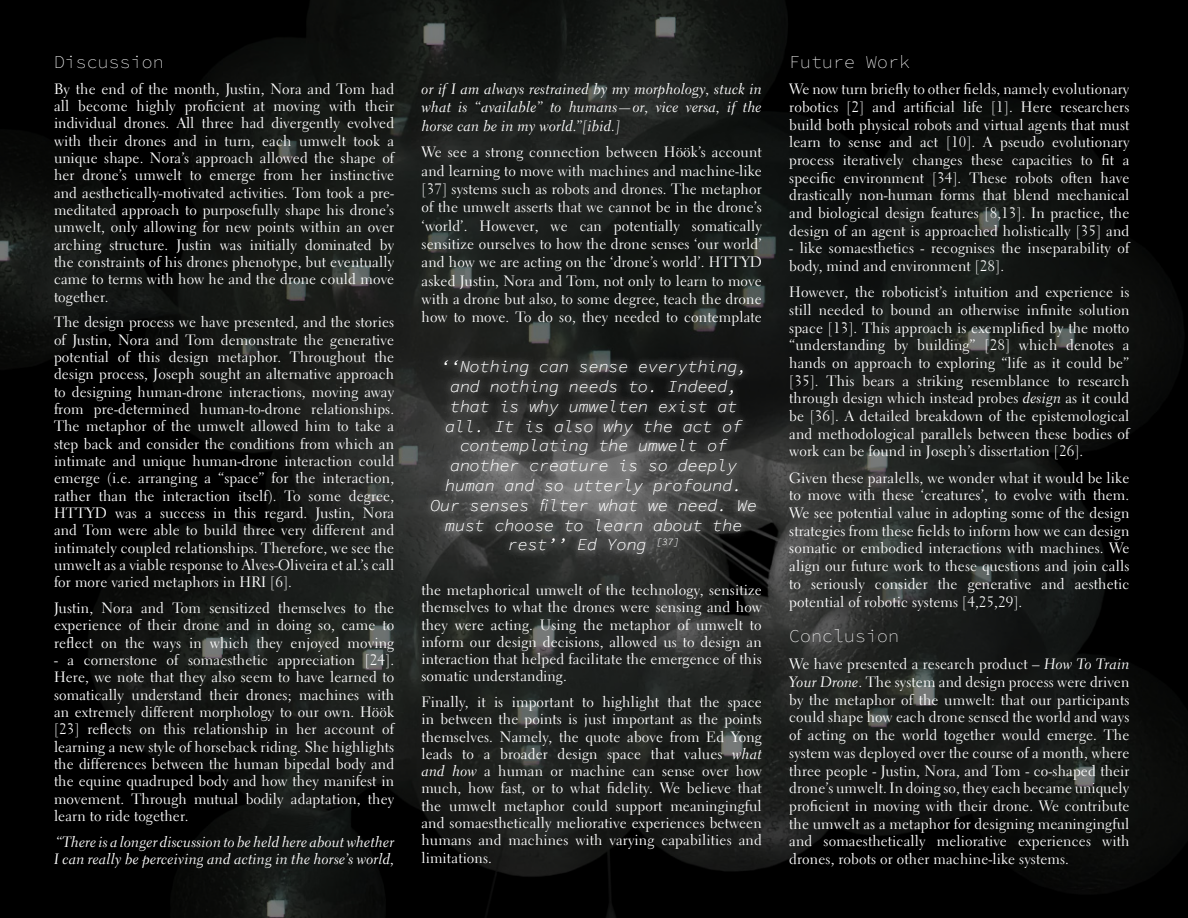
<style>
.page{position:relative;width:1188px;height:918px;background:#fff}
.page>*{position:absolute;margin:0;border:0;box-sizing:border-box;transform-origin:0 0}
.t1{font:200 18px "Source Code Pro";letter-spacing:.01em;color:#fff}
.Main_Title{font:italic 200 16.5px/19.8px "Source Code";color:#fff;text-align:center}
.t2{font:15px/17.2px "Electra LT Std";letter-spacing:.01em;color:#fff;text-align:justify}
.t3{font:15px/18.3px "Electra LT Std Cursive";letter-spacing:.01em;color:#fff}
.s1{font-family:"Electra LT Std Cursive"}
</style>
<div class="page">
<img style="left:0;top:0;width:1188px;height:918px">
<div style="left:422px;top:352px;width:343px;height:212px;background:#fff;opacity:.75"></div>
<p class="t1" style="left:54px;top:49px;width:111px">Discussion</p>
<p class="t2" style="left:54px;top:80px;width:342px">By the end of the month, Justin, Nora and Tom had all become highly proficient at moving with their individual drones. All three had divergently evolved with their drones and in turn, each umwelt took a unique shape. Nora’s approach allowed the shape of her drone’s umwelt to emerge from her instinctive and aesthetically-motivated activities. Tom took a pre&shy;meditated approach to purposefully shape his drone’s umwelt, only allowing for new points within an over arching structure. Justin was initially dominated by the constraints of his drones phenotype, but eventually came to terms with how he and the drone could move together.</p>
<p class="t2" style="left:54px;top:314px;width:342px">The design process we have presented, and the stories of Justin, Nora and Tom demonstrate the generative potential of this design metaphor. Throughout the design process, Joseph sought an alternative approach to designing human-drone interactions, moving away from pre-determined human-to-drone relationships.<br>The metaphor of the umwelt allowed him to take a step back and consider the conditions from which an intimate and unique human-drone interaction could emerge (i.e. arranging a “space” for the interaction, rather than the interaction itself). To some degree, HTTYD was a success in this regard. Justin, Nora and Tom were able to build three very different and intimately coupled relationships. Therefore, we see the umwelt as a viable response to Alves-Oliveira et al.’s call for more varied metaphors in HRI [6].</p>
<p class="t2" style="left:54px;top:599px;width:342px">Justin, Nora and Tom sensitized themselves to the experience of their drone and in doing so, came to reflect on the ways in which they enjoyed moving</p>
<p class="t2" style="left:54px;top:651px;width:342px">- a cornerstone of somaesthetic appreciation [24].<br>Here, we note that they also seem to have learned to somatically understand their drones; machines with an extremely different morphology to our own. Höök [23] reflects on this relationship in her account of learning a new style of horseback riding. She highlights the differences between the human bipedal body and the equine quadruped body and how they manifest in movement. Through mutual bodily adaptation, they learn to ride together.</p>
<p class="t3" style="left:54px;top:833px;width:342px;line-height:17.2px">“There is a longer discussion to be held here about whether<br>I can really be perceiving and acting in the horse’s world,</p>
<p class="t3" style="left:422px;top:80px;width:342px;text-align:justify">or if I am always restrained by my morphology, stuck in what is “available” to humans—or, vice versa, if the horse can be in my world.”[ibid.]</p>
<p class="t2" style="left:422px;top:143px;width:342px;line-height:18.3px">We see a strong connection between Höök’s account and learning to move with machines and machine-like [37] systems such as robots and drones. The metaphor of the umwelt asserts that we cannot be in the drone’s ‘world’. However, we can potentially somatically sensitize ourselves to how the drone senses ‘our world’ and how we are acting on the ‘drone’s world’. HTTYD asked Justin, Nora and Tom, not only to learn to move with a drone but also, to some degree, teach the drone how to move. To do so, they needed to contemplate</p>
<p class="Main_Title" style="left:440px;top:357px;width:308px">‘‘Nothing can sense everything, and nothing needs to. Indeed, that is why umwelten exist at all. It is also why the act of contemplating the umwelt of another creature is so deeply human and so utterly profound.</p>
<p class="Main_Title" style="left:430px;top:496px;width:328px">Our senses filter what we need. We must choose to learn about the rest’’ Ed Yong <sup>[37]</sup></p>
<p class="t2" style="left:421px;top:581px;width:342px">the metaphorical umwelt of the technology, sensitize themselves to what the drones were sensing and how they were acting. Using the metaphor of umwelt to inform our design decisions, allowed us to design an interaction that helped facilitate the emergence of this somatic understanding.</p>
<p class="t2" style="left:421px;top:693px;width:342px">Finally, it is important to highlight that the space in between the points is just important as the points themselves. Namely, the quote above from Ed Yong leads to a broader design space that values <span class="s1">what and how</span> a human or machine can sense over how much, how fast, or to what fidelity. We believe that the umwelt metaphor could support meaningingful and somaesthetically meliorative experiences between humans and machines with varying capabilities and limitations.</p>
<p class="t1" style="left:789px;top:49px;width:122px">Future Work</p>
<p class="t2" style="left:789px;top:80px;width:342px;line-height:17.7px">We now turn briefly to other fields, namely evolutionary robotics [2] and artificial life [1]. Here researchers build both physical robots and virtual agents that must learn to sense and act [10]. A pseudo evolutionary process iteratively changes these capacities to fit a specific environment [34]. These robots often have drastically non-human forms that blend mechanical and biological design features [8,13]. In practice, the design of an agent is approached holistically [35] and</p>
<p class="t2" style="left:789px;top:239px;width:342px;line-height:17.7px">- like somaesthetics - recognises the inseparability of body, mind and environment [28].</p>
<p class="t2" style="left:789px;top:283px;width:342px;line-height:17.7px">However, the roboticist’s intuition and experience is still needed to bound an otherwise infinite solution space [13]. This approach is exemplified by the motto “understanding by building” [28] which denotes a hands on approach to exploring “life as it could be” [35]. This bears a striking resemblance to research through design which instead probes <span class="s1">design</span> as it could be [36]. A detailed breakdown of the epistemological and methodological parallels between these bodies of work can be found in Joseph’s dissertation [26].</p>
<p class="t2" style="left:789px;top:469px;width:342px;line-height:17.7px">Given these paralells, we wonder what it would be like to move with these ‘creatures’, to evolve with them.<br>We see potential value in adopting some of the design strategies from these fields to inform how we can design somatic or embodied interactions with machines. We align our future work to these questions and join calls to seriously consider the generative and aesthetic potential of robotic systems [4,25,29].</p>
<p class="t1" style="left:789px;top:623px;width:111px">Conclusion</p>
<p class="t2" style="left:789px;top:655px;width:342px;line-height:17.7px">We have presented a research product – <span class="s1">How To Train Your Drone</span>. The system and design process were driven by the metaphor of the umwelt: that our participants could shape how each drone sensed the world and ways of acting on the world together would emerge. The system was deployed over the course of a month, where three people - Justin, Nora, and Tom - co-shaped their drone’s umwelt. In doing so, they each became uniquely proficient in moving with their drone. We contribute the umwelt as a metaphor for designing meaningingful and somaesthetically meliorative experiences with drones, robots or other machine-like systems.</p>
</div>
